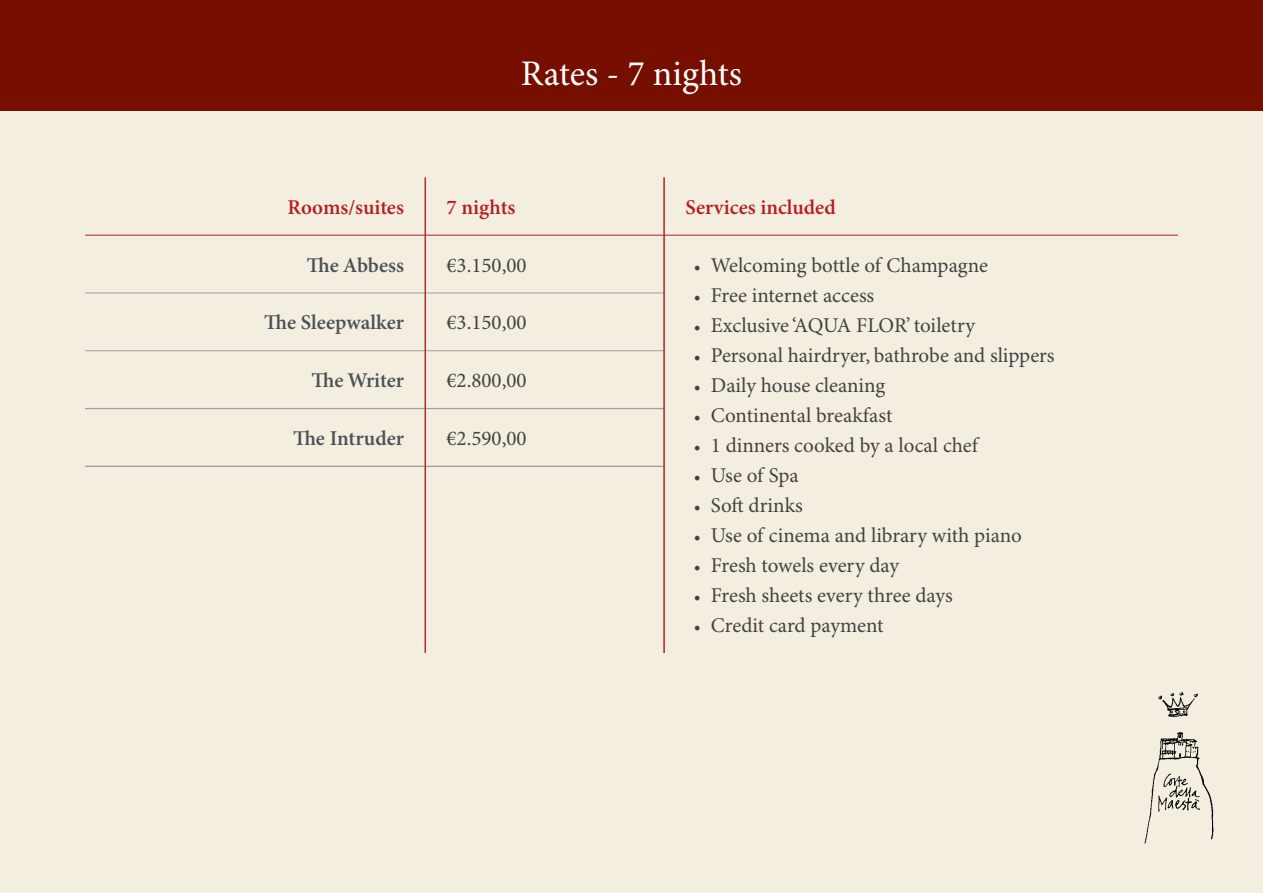
<style>
.page{position:relative;width:1263px;height:893px;background:#f3eee0}
.page>*{position:absolute;margin:0;border:0;box-sizing:border-box;transform-origin:0 0}
.t1{font:36px "Minion Pro";color:#fff}
.t2{font:21px "Minion Pro";color:#424242}
.t3{font:600 21px "Minion Pro";letter-spacing:-.005em;color:#4b5256}
.t4{font:600 21px "Minion Pro";color:#b51f1f}
.s1{font-size:18px}
</style>
<div class="page">
<div style="left:0;top:0;width:1263px;height:111px;background:#770f00"></div>
<img style="left:1144px;top:692px;width:70px;height:152px">
<hr style="left:85px;top:293px;width:340px;height:1px;background:#9e9ea0">
<hr style="left:425px;top:293px;width:239px;height:1px;background:#9e9ea0">
<hr style="left:85px;top:350px;width:340px;height:1px;background:#9e9ea0">
<hr style="left:425px;top:350px;width:239px;height:1px;background:#9e9ea0">
<hr style="left:85px;top:408px;width:340px;height:1px;background:#9e9ea0">
<hr style="left:425px;top:408px;width:239px;height:1px;background:#9e9ea0">
<hr style="left:85px;top:466px;width:340px;height:1px;background:#9e9ea0">
<hr style="left:425px;top:466px;width:239px;height:1px;background:#9e9ea0">
<hr style="left:85px;top:235px;width:340px;height:1px;background:#b51f1f">
<hr style="left:425px;top:235px;width:239px;height:1px;background:#b51f1f">
<hr style="left:664px;top:235px;width:514px;height:1px;background:#b51f1f">
<hr style="left:425px;top:177px;width:1px;height:58px;background:#b51f1f">
<hr style="left:425px;top:235px;width:1px;height:58px;background:#b51f1f">
<hr style="left:425px;top:293px;width:1px;height:58px;background:#b51f1f">
<hr style="left:425px;top:351px;width:1px;height:58px;background:#b51f1f">
<hr style="left:425px;top:409px;width:1px;height:57px;background:#b51f1f">
<hr style="left:425px;top:466px;width:1px;height:187px;background:#b51f1f">
<hr style="left:664px;top:177px;width:1px;height:58px;background:#b51f1f">
<hr style="left:664px;top:235px;width:1px;height:58px;background:#b51f1f">
<hr style="left:664px;top:293px;width:1px;height:58px;background:#b51f1f">
<hr style="left:664px;top:351px;width:1px;height:58px;background:#b51f1f">
<hr style="left:664px;top:409px;width:1px;height:57px;background:#b51f1f">
<hr style="left:664px;top:466px;width:1px;height:187px;background:#b51f1f">
<h1 class="t1" style="left:521px;top:52px;width:223px">Rates - 7 nights</h1>
<p class="t4" style="left:288px;top:195px;width:118px">Rooms/suites</p>
<p class="t4" style="left:446px;top:195px;width:70px">7 nights</p>
<p class="t4" style="left:685px;top:195px;width:152px">Services included</p>
<p class="t3" style="left:307px;top:252px;width:99px">The Abbess</p>
<p class="t2" style="left:446px;top:252px;width:82px">€3.150,00</p>
<p class="t2" style="left:694px;top:252px;width:296px"><span class="s1">•</span> Welcoming bottle of Champagne</p>
<p class="t2" style="left:694px;top:282px;width:182px"><span class="s1">•</span> Free internet access</p>
<p class="t2" style="left:694px;top:312px;width:283px"><span class="s1">•</span> Exclusive ‘AQUA FLOR’ toiletry</p>
<p class="t2" style="left:694px;top:342px;width:362px"><span class="s1">•</span> Personal hairdryer, bathrobe and slippers</p>
<p class="t2" style="left:694px;top:372px;width:193px"><span class="s1">•</span> Daily house cleaning</p>
<p class="t2" style="left:694px;top:402px;width:200px"><span class="s1">•</span> Continental breakfast</p>
<p class="t2" style="left:694px;top:432px;width:286px"><span class="s1">•</span> 1 dinners cooked by a local chef</p>
<p class="t2" style="left:694px;top:462px;width:106px"><span class="s1">•</span> Use of Spa</p>
<p class="t2" style="left:694px;top:492px;width:111px"><span class="s1">•</span> Soft drinks</p>
<p class="t2" style="left:694px;top:522px;width:329px"><span class="s1">•</span> Use of cinema and library with piano</p>
<p class="t2" style="left:694px;top:552px;width:207px"><span class="s1">•</span> Fresh towels every day</p>
<p class="t2" style="left:694px;top:582px;width:260px"><span class="s1">•</span> Fresh sheets every three days</p>
<p class="t2" style="left:694px;top:612px;width:191px"><span class="s1">•</span> Credit card payment</p>
<p class="t3" style="left:264px;top:310px;width:141px">The Sleepwalker</p>
<p class="t2" style="left:446px;top:310px;width:82px">€3.150,00</p>
<p class="t3" style="left:312px;top:368px;width:94px">The Writer</p>
<p class="t2" style="left:446px;top:368px;width:82px">€2.800,00</p>
<p class="t3" style="left:293px;top:426px;width:112px">The Intruder</p>
<p class="t2" style="left:446px;top:426px;width:82px">€2.590,00</p>
</div>
